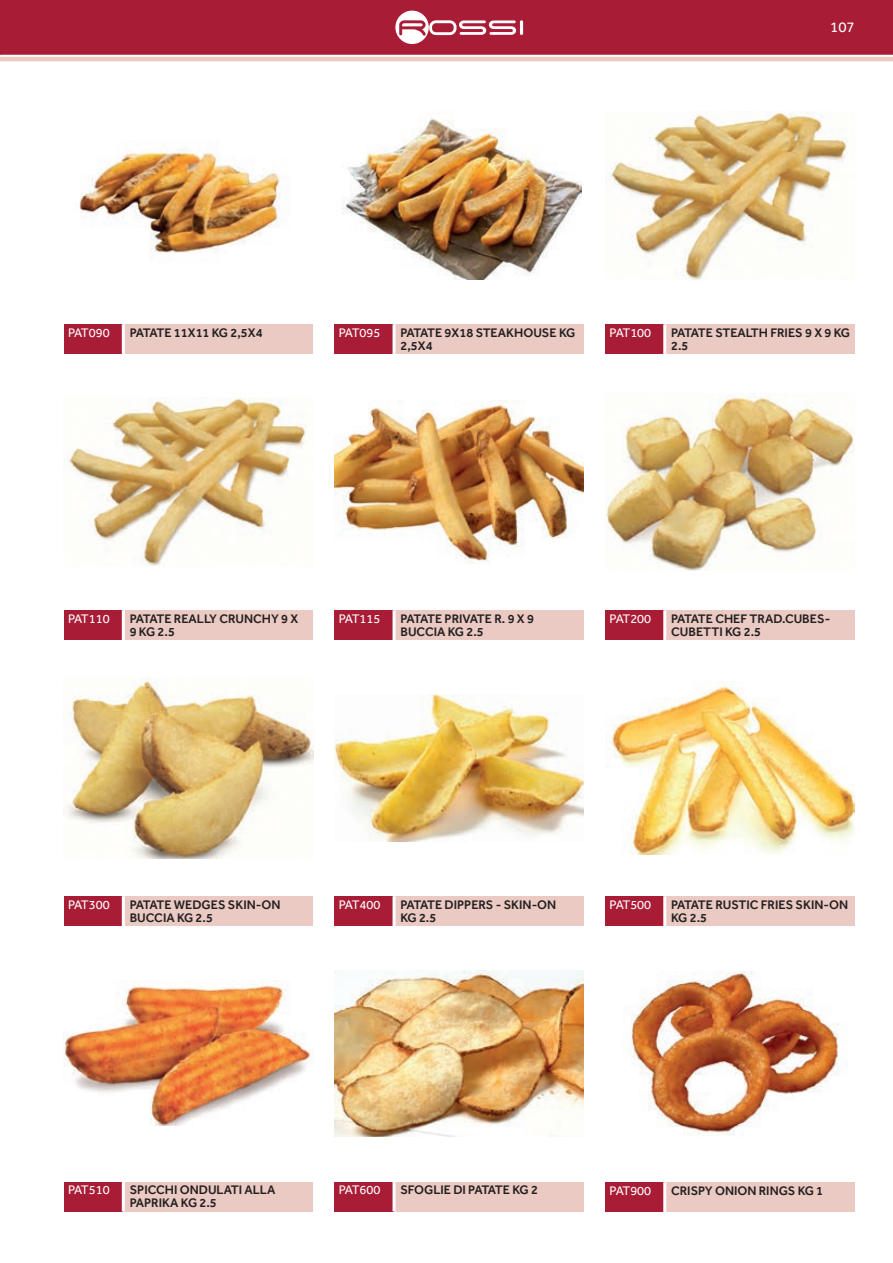
<style>
.page{position:relative;width:893px;height:1263px;background:#fff}
.page>*{position:absolute;margin:0;border:0;box-sizing:border-box;transform-origin:0 0}
.t1{font:15px "Effra";color:#fff}
.DESCR_PROD_IMMAGINE{font:500 12.75px/12.8px "Effra";color:#231f20}
.COD_PROD_IMMAGINE{font:12.75px "Effra";color:#fff}
</style>
<div class="page">
<div style="left:1px;top:0;width:892px;height:55px;background:#a91c36"></div>
<div style="left:395px;top:11px;width:34px;height:33px;background:#fff;border-radius:50%"></div>
<hr style="left:520px;top:20px;width:3px;height:15px;background:#fff;border-radius:2px">
<svg style="left:399px;top:20px;width:117px;height:16px"></svg>
<svg style="left:0;top:0;width:1px;height:55px"></svg>
<hr style="left:0;top:57px;width:893px;height:4px;background:#eacac2">
<img style="left:342px;top:118px;width:240px;height:162px">
<img style="left:79px;top:148px;width:210px;height:112px">
<img style="left:606px;top:112px;width:241px;height:168px">
<div style="left:334px;top:324px;width:60px;height:30px;background:#a91c36"></div>
<div style="left:394px;top:324px;width:190px;height:30px;background:#eacac2"></div>
<hr style="left:393px;top:324px;width:3px;height:30px;background:#fff">
<div style="left:64px;top:324px;width:59px;height:30px;background:#a91c36"></div>
<div style="left:123px;top:324px;width:190px;height:30px;background:#eacac2"></div>
<hr style="left:122px;top:324px;width:3px;height:30px;background:#fff">
<div style="left:605px;top:324px;width:60px;height:30px;background:#a91c36"></div>
<div style="left:665px;top:324px;width:190px;height:30px;background:#eacac2"></div>
<hr style="left:663px;top:324px;width:3px;height:30px;background:#fff">
<img style="left:64px;top:678px;width:249px;height:180px">
<img style="left:605px;top:393px;width:250px;height:178px">
<img style="left:334px;top:401px;width:250px;height:163px">
<img style="left:64px;top:398px;width:242px;height:168px">
<div style="left:64px;top:896px;width:59px;height:30px;background:#a91c36"></div>
<div style="left:123px;top:896px;width:190px;height:30px;background:#eacac2"></div>
<hr style="left:122px;top:896px;width:3px;height:30px;background:#fff">
<div style="left:605px;top:610px;width:60px;height:30px;background:#a91c36"></div>
<div style="left:665px;top:610px;width:190px;height:30px;background:#eacac2"></div>
<hr style="left:663px;top:610px;width:3px;height:30px;background:#fff">
<div style="left:334px;top:610px;width:60px;height:30px;background:#a91c36"></div>
<div style="left:394px;top:610px;width:190px;height:30px;background:#eacac2"></div>
<hr style="left:393px;top:610px;width:3px;height:30px;background:#fff">
<div style="left:64px;top:610px;width:59px;height:30px;background:#a91c36"></div>
<div style="left:123px;top:610px;width:190px;height:30px;background:#eacac2"></div>
<hr style="left:122px;top:610px;width:3px;height:30px;background:#fff">
<img style="left:605px;top:681px;width:250px;height:173px">
<img style="left:334px;top:694px;width:250px;height:147px">
<div style="left:605px;top:896px;width:60px;height:30px;background:#a91c36"></div>
<div style="left:665px;top:896px;width:190px;height:30px;background:#eacac2"></div>
<hr style="left:663px;top:896px;width:3px;height:30px;background:#fff">
<div style="left:334px;top:896px;width:60px;height:30px;background:#a91c36"></div>
<div style="left:394px;top:896px;width:190px;height:30px;background:#eacac2"></div>
<hr style="left:393px;top:896px;width:3px;height:30px;background:#fff">
<img style="left:334px;top:970px;width:250px;height:166px">
<img style="left:64px;top:980px;width:249px;height:146px">
<div style="left:334px;top:1182px;width:60px;height:29px;background:#a91c36"></div>
<div style="left:394px;top:1182px;width:190px;height:29px;background:#eacac2"></div>
<hr style="left:393px;top:1182px;width:3px;height:29px;background:#fff">
<div style="left:64px;top:1182px;width:59px;height:29px;background:#a91c36"></div>
<div style="left:123px;top:1182px;width:190px;height:29px;background:#eacac2"></div>
<hr style="left:122px;top:1182px;width:3px;height:29px;background:#fff">
<img style="left:631px;top:972px;width:216px;height:164px">
<div style="left:605px;top:1182px;width:60px;height:30px;background:#a91c36"></div>
<div style="left:665px;top:1182px;width:190px;height:30px;background:#eacac2"></div>
<hr style="left:663px;top:1182px;width:3px;height:30px;background:#fff">
<p class="t1" style="left:830px;top:18px;width:26px">107</p>
<p class="COD_PROD_IMMAGINE" style="left:68px;top:325px;width:43px">PAT090</p>
<p class="DESCR_PROD_IMMAGINE" style="left:130px;top:326px;width:134px">PATATE 11X11 KG 2,5X4</p>
<p class="COD_PROD_IMMAGINE" style="left:609px;top:325px;width:43px">PAT100</p>
<p class="DESCR_PROD_IMMAGINE" style="left:671px;top:326px;width:180px">PATATE STEALTH FRIES 9 X 9 KG<br>2.5</p>
<p class="COD_PROD_IMMAGINE" style="left:339px;top:325px;width:43px">PAT095</p>
<p class="DESCR_PROD_IMMAGINE" style="left:400px;top:326px;width:176px">PATATE 9X18 STEAKHOUSE KG<br>2,5X4</p>
<p class="COD_PROD_IMMAGINE" style="left:68px;top:611px;width:43px">PAT110</p>
<p class="DESCR_PROD_IMMAGINE" style="left:130px;top:612px;width:170px">PATATE REALLY CRUNCHY 9 X<br>9 KG 2.5</p>
<p class="COD_PROD_IMMAGINE" style="left:339px;top:611px;width:43px">PAT115</p>
<p class="DESCR_PROD_IMMAGINE" style="left:400px;top:612px;width:135px">PATATE PRIVATE R. 9 X 9<br>BUCCIA KG 2.5</p>
<p class="COD_PROD_IMMAGINE" style="left:609px;top:611px;width:43px">PAT200</p>
<p class="DESCR_PROD_IMMAGINE" style="left:671px;top:612px;width:161px">PATATE CHEF TRAD.CUBES-<br>CUBETTI KG 2.5</p>
<p class="COD_PROD_IMMAGINE" style="left:68px;top:897px;width:43px">PAT300</p>
<p class="DESCR_PROD_IMMAGINE" style="left:130px;top:898px;width:152px">PATATE WEDGES SKIN-ON<br>BUCCIA KG 2.5</p>
<p class="COD_PROD_IMMAGINE" style="left:339px;top:897px;width:43px">PAT400</p>
<p class="DESCR_PROD_IMMAGINE" style="left:400px;top:898px;width:157px">PATATE DIPPERS - SKIN-ON<br>KG 2.5</p>
<p class="COD_PROD_IMMAGINE" style="left:609px;top:897px;width:43px">PAT500</p>
<p class="DESCR_PROD_IMMAGINE" style="left:671px;top:898px;width:179px">PATATE RUSTIC FRIES SKIN-ON<br>KG 2.5</p>
<p class="COD_PROD_IMMAGINE" style="left:68px;top:1182px;width:43px">PAT510</p>
<p class="DESCR_PROD_IMMAGINE" style="left:130px;top:1183px;width:147px">SPICCHI ONDULATI ALLA</p>
<p class="COD_PROD_IMMAGINE" style="left:339px;top:1182px;width:43px">PAT600</p>
<p class="DESCR_PROD_IMMAGINE" style="left:400px;top:1183px;width:139px">SFOGLIE DI PATATE KG 2</p>
<p class="DESCR_PROD_IMMAGINE" style="left:130px;top:1196px;width:89px">PAPRIKA KG 2.5</p>
<p class="COD_PROD_IMMAGINE" style="left:609px;top:1183px;width:43px">PAT900</p>
<p class="DESCR_PROD_IMMAGINE" style="left:671px;top:1184px;width:154px">CRISPY ONION RINGS KG 1</p>
</div>
